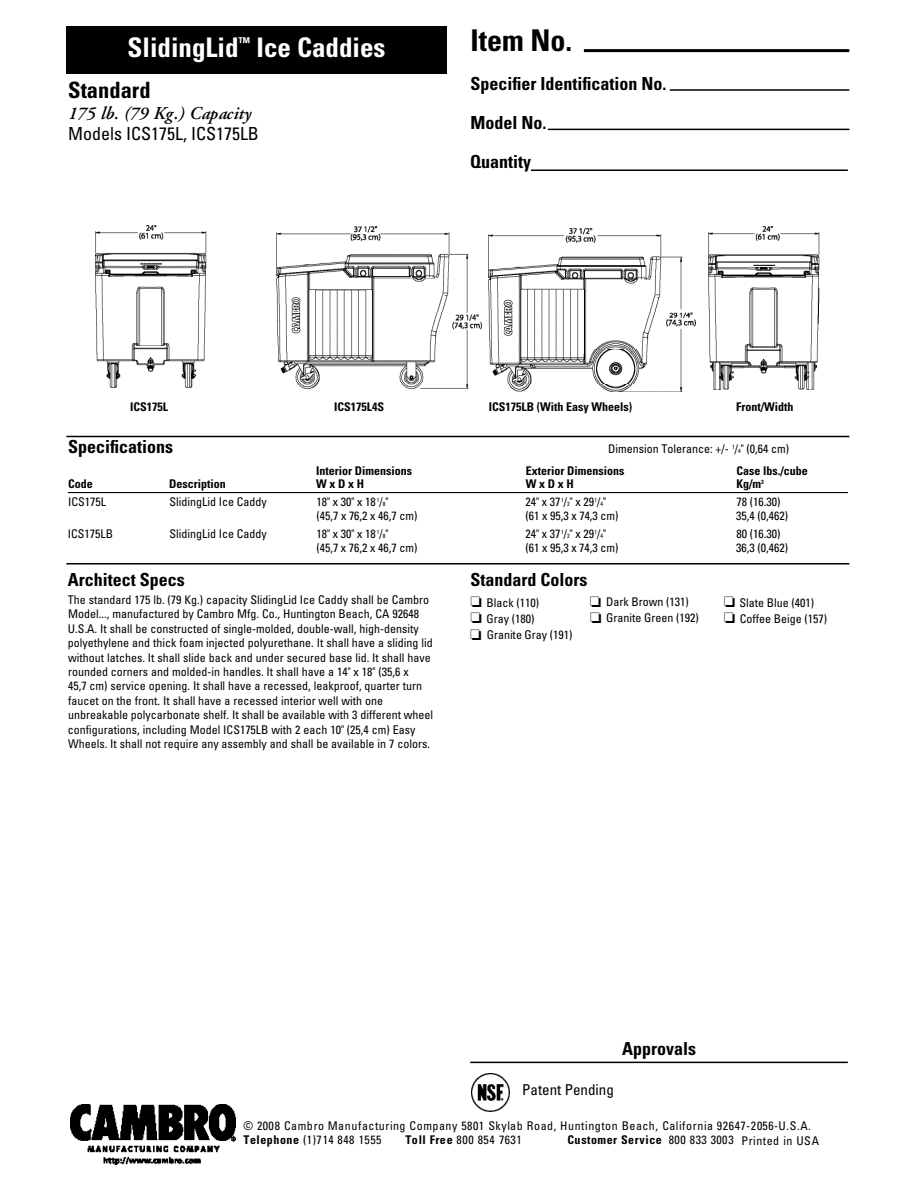
<style>
.page{position:relative;width:918px;height:1188px;background:#fff}
.page>*{position:absolute;margin:0;border:0;box-sizing:border-box;transform-origin:0 0}
.t1{font:700 condensed 30px "Univers";color:#000}
.t2{font:700 condensed 27px "Univers";color:#fff}
.t3{font:700 condensed 22.5px "Univers";color:#000}
.t4{font:700 condensed 18px/39px "Univers";color:#000}
.t5{font:condensed 18px "Univers";color:#000}
.t6{font:italic 600 18px "Adobe Garamond";color:#000}
.t7{font:condensed 15px "Univers";color:#000}
.t8{font:condensed 12px/14.4px "Univers";color:#000}
.t9{font:condensed 12px/14.7px "Univers";letter-spacing:.03em;color:#000}
.t10{font:700 condensed 12px "Univers";color:#000}
.t11{font:condensed 12px "Univers";letter-spacing:.06em;color:#000}
.s1{font-size:6px}
.s2{font-weight:700}
</style>
<div class="page">
<img style="left:70px;top:1104px;width:166px;height:60px">
<hr style="left:584px;top:49px;width:265px;height:3px;background:#000">
<hr style="left:670px;top:89px;width:179px;height:2px;background:#000">
<hr style="left:548px;top:129px;width:301px;height:1px;background:#000">
<hr style="left:531px;top:170px;width:317px;height:1px;background:#000">
<img style="left:708px;top:226px;width:112px;height:18px">
<img style="left:708px;top:244px;width:112px;height:146px">
<div style="left:66px;top:26px;width:381px;height:48px;background:#000"></div>
<img style="left:95px;top:225px;width:112px;height:17px">
<img style="left:95px;top:242px;width:112px;height:146px">
<img style="left:488px;top:228px;width:174px;height:18px">
<img style="left:488px;top:246px;width:208px;height:146px">
<hr style="left:68px;top:492px;width:780px;height:1px;background:#000">
<img style="left:471px;top:1073px;width:38px;height:38px">
<hr style="left:470px;top:1062px;width:378px;height:1px;background:#000">
<hr style="left:66px;top:436px;width:783px;height:1px;background:#000">
<hr style="left:66px;top:563px;width:783px;height:1px;background:#000">
<img style="left:276px;top:226px;width:174px;height:17px">
<img style="left:276px;top:243px;width:206px;height:146px">
<h2 class="t2" style="left:128px;top:30px;width:259px">SlidingLid<sup>™</sup> Ice Caddies</h2>
<h3 class="t3" style="left:68px;top:76px;width:84px">Standard</h3>
<h3 class="t6" style="left:68px;top:103px;width:185px">175 lb. (79 Kg.) Capacity</h3>
<h3 class="t5" style="left:68px;top:122px;width:192px">Models ICS175L, ICS175LB</h3>
<h1 class="t1" style="left:470px;top:22px;width:103px">Item No.</h1>
<h3 class="t4" style="left:470px;top:64px;width:198px">Specifier Identification No.<br>Model No.<br>Quantity</h3>
<p class="t10" style="left:130px;top:399px;width:39px">ICS175L</p>
<p class="t10" style="left:334px;top:399px;width:51px">ICS175L4S</p>
<p class="t10" style="left:489px;top:399px;width:145px">ICS175LB (With Easy Wheels)</p>
<p class="t10" style="left:736px;top:399px;width:59px">Front/Width</p>
<h3 class="t4" style="left:68px;top:427px;width:107px">Specifications</h3>
<p class="t8" style="left:608px;top:441px;width:183px">Dimension Tolerance: +/- <sup>1</sup>/<span class="s1">4</span>" (0,64 cm)</p>
<p class="t10" style="left:316px;top:463px;width:97px">Interior Dimensions</p>
<p class="t10" style="left:526px;top:463px;width:100px">Exterior Dimensions</p>
<p class="t10" style="left:736px;top:463px;width:73px">Case lbs./cube</p>
<p class="t10" style="left:68px;top:477px;width:26px">Code</p>
<p class="t10" style="left:169px;top:477px;width:58px">Description</p>
<p class="t10" style="left:316px;top:477px;width:49px">W x D x H</p>
<p class="t10" style="left:526px;top:477px;width:49px">W x D x H</p>
<p class="t10" style="left:736px;top:477px;width:29px">Kg/m<sup>3</sup></p>
<p class="t8" style="left:68px;top:495px;width:39px">ICS175L</p>
<p class="t8" style="left:169px;top:495px;width:99px">SlidingLid Ice Caddy</p>
<p class="t8" style="left:316px;top:495px;width:73px">18" x 30" x 18 <sup>1</sup>/<span class="s1">8</span>"</p>
<p class="t8" style="left:526px;top:495px;width:82px">24" x 37<sup>1</sup>/<span class="s1">2</span>" x 29<sup>1</sup>/<span class="s1">4</span>"</p>
<p class="t8" style="left:736px;top:495px;width:45px">78 (16.30)</p>
<p class="t8" style="left:316px;top:508px;width:103px">(45,7 x 76,2 x 46,7 cm)</p>
<p class="t8" style="left:525px;top:508px;width:95px">(61 x 95,3 x 74,3 cm)</p>
<p class="t8" style="left:736px;top:508px;width:53px">35,4 (0,462)</p>
<p class="t8" style="left:68px;top:527px;width:47px">ICS175LB</p>
<p class="t8" style="left:169px;top:527px;width:99px">SlidingLid Ice Caddy</p>
<p class="t8" style="left:316px;top:527px;width:73px">18" x 30" x 18 <sup>1</sup>/<span class="s1">8</span>"</p>
<p class="t8" style="left:526px;top:527px;width:82px">24" x 37<sup>1</sup>/<span class="s1">2</span>" x 29<sup>1</sup>/<span class="s1">4</span>"</p>
<p class="t8" style="left:736px;top:527px;width:45px">80 (16.30)</p>
<p class="t8" style="left:316px;top:540px;width:103px">(45,7 x 76,2 x 46,7 cm)</p>
<p class="t8" style="left:525px;top:540px;width:95px">(61 x 95,3 x 74,3 cm)</p>
<p class="t8" style="left:736px;top:540px;width:53px">36,3 (0,462)</p>
<h3 class="t4" style="left:68px;top:560px;width:119px">Architect Specs</h3>
<h3 class="t4" style="left:471px;top:560px;width:118px">Standard Colors</h3>
<p class="t8" style="left:68px;top:592px;width:367px">The standard 175 lb. (79 Kg.) capacity SlidingLid Ice Caddy shall be Cambro Model..., manufactured by Cambro Mfg. Co., Huntington Beach, CA 92648<br>U.S.A. It shall be constructed of single-molded, double-wall, high-density polyethylene and thick foam injected polyurethane. It shall have a sliding lid without latches. It shall slide back and under secured base lid. It shall have rounded corners and molded-in handles. It shall have a 14" x 18" (35,6 x<br>45,7 cm) service opening. It shall have a recessed, leakproof, quarter turn faucet on the front. It shall have a recessed interior well with one unbreakable polycarbonate shelf. It shall be available with 3 different wheel configurations, including Model ICS175LB with 2 each 10" (25,4 cm) Easy Wheels. It shall not require any assembly and shall be available in 7 colors.</p>
<p class="t8" style="left:471px;top:595px;width:70px">❏ Black (110)</p>
<p class="t8" style="left:724px;top:595px;width:92px">❏ Slate Blue (401)</p>
<p class="t8" style="left:606px;top:594px;width:84px">Dark Brown (131)</p>
<p class="t8" style="left:724px;top:611px;width:105px">❏ Coffee Beige (157)</p>
<p class="t8" style="left:487px;top:610px;width:88px;line-height:16.5px">Gray (180)<br>Granite Gray (191)</p>
<p class="t8" style="left:606px;top:610px;width:94px">Granite Green (192)</p>
<h3 class="t4" style="left:622px;top:1029px;width:75px">Approvals</h3>
<p class="t7" style="left:522px;top:1080px;width:93px">Patent Pending</p>
<p class="t9" style="left:243px;top:1118px;width:569px">© 2008 Cambro Manufacturing Company 5801 Skylab Road, Huntington Beach, California 92647-2056-U.S.A.<br><span class="s2">Telephone</span> (1)714 848 1555</p>
<p class="t11" style="left:406px;top:1132px;width:118px"><span class="s2">Toll Free</span> 800 854 7631</p>
<p class="t9" style="left:568px;top:1134px;width:253px"><span class="s2">Customer Service</span> 800 833 3003 Printed in USA</p>
</div>
